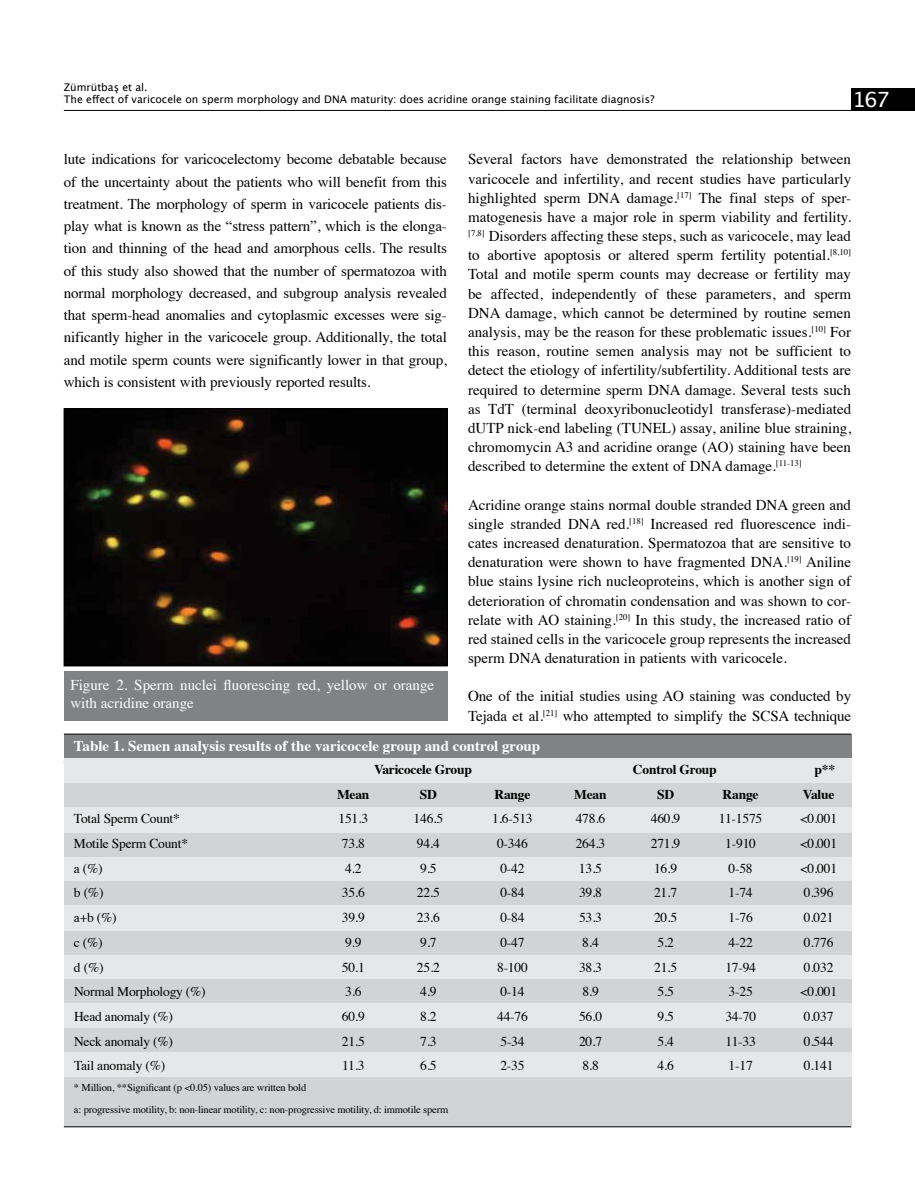
<style>
.page{position:relative;width:915px;height:1191px;background:#fff}
.page>*{position:absolute;margin:0;border:0;box-sizing:border-box;transform-origin:0 0}
.t1{font:21px "Lucida Grande";color:#fff}
.t2{font:15px/19.2px "Times";letter-spacing:-.01em;color:#000;text-align:justify}
.t3{font:15px/18px "Times";color:#fff}
.t4{font:700 15px "Times";color:#fff}
.t5{font:13.5px "Times";letter-spacing:-.015em;color:#000}
.t6{font:700 13.5px "Times";letter-spacing:-.015em;color:#000}
.t7{font:10.5px/21.1px "Times";letter-spacing:-.015em;color:#000}
.t8{font:10.5px/12.6px "Lucida Grande";color:#000}
</style>
<div class="page">
<hr style="left:64px;top:110px;width:786px;height:1px;background:#000">
<div style="left:850px;top:88px;width:64px;height:23px;background:#000"></div>
<img style="left:66px;top:410px;width:379px;height:254px">
<div style="left:64px;top:408px;width:383px;height:258px;border:1px solid #000"></div>
<div style="left:64px;top:671px;width:383px;height:49px;background:#808285"></div>
<div style="left:64px;top:757px;width:786px;height:370px;background:#e6e7e8"></div>
<div style="left:64px;top:733px;width:786px;height:24px;background:#808285"></div>
<div style="left:64px;top:783px;width:786px;height:24px;background:#d1d3d4"></div>
<div style="left:64px;top:979px;width:786px;height:23px;background:#d1d3d4"></div>
<div style="left:64px;top:881px;width:786px;height:24px;background:#d1d3d4"></div>
<div style="left:64px;top:1077px;width:786px;height:50px;background:#d1d3d4"></div>
<div style="left:64px;top:833px;width:786px;height:23px;background:#d1d3d4"></div>
<div style="left:64px;top:1028px;width:786px;height:24px;background:#d1d3d4"></div>
<div style="left:64px;top:931px;width:786px;height:23px;background:#d1d3d4"></div>
<hr style="left:64px;top:1126px;width:786px;height:1px;background:#000">
<hr style="left:64px;top:733px;width:786px;height:1px;background:#000">
<p class="t8" style="left:64px;top:81px;width:592px">Zümrütbaş et al.<br>The effect of varicocele on sperm morphology and DNA maturity: does acridine orange staining facilitate diagnosis?</p>
<h1 class="t1" style="left:852px;top:88px;width:39px">167</h1>
<p class="t2" style="left:64px;top:147px;width:384px;line-height:22.2px">lute indications for varicocelectomy become debatable because of the uncertainty about the patients who will benefit from this treatment. The morphology of sperm in varicocele patients dis&shy;play what is known as the “stress pattern”, which is the elonga&shy;tion and thinning of the head and amorphous cells. The results of this study also showed that the number of spermatozoa with normal morphology decreased, and subgroup analysis revealed that sperm-head anomalies and cytoplasmic excesses were sig&shy;nificantly higher in the varicocele group. Additionally, the total and motile sperm counts were significantly lower in that group, which is consistent with previously reported results.</p>
<p class="t2" style="left:468px;top:148px;width:384px">Several factors have demonstrated the relationship between varicocele and infertility, and recent studies have particularly highlighted sperm DNA damage.<sup>[17]</sup> The final steps of sper&shy;matogenesis have a major role in sperm viability and fertility. <sup>[7,8]</sup> Disorders affecting these steps, such as varicocele, may lead to abortive apoptosis or altered sperm fertility potential.<sup>[8,10] </sup>Total and motile sperm counts may decrease or fertility may be affected, independently of these parameters, and sperm DNA damage, which cannot be determined by routine semen analysis, may be the reason for these problematic issues.<sup>[10]</sup> For this reason, routine semen analysis may not be sufficient to detect the etiology of infertility/subfertility. Additional tests are required to determine sperm DNA damage. Several tests such as TdT (terminal deoxyribonucleotidyl transferase)-mediated dUTP nick-end labeling (TUNEL) assay, aniline blue straining, chromomycin A3 and acridine orange (AO) staining have been described to determine the extent of DNA damage.<sup>[11-13]</sup></p>
<p class="t2" style="left:468px;top:494px;width:384px">Acridine orange stains normal double stranded DNA green and single stranded DNA red.<sup>[18]</sup> Increased red fluorescence indi&shy;cates increased denaturation. Spermatozoa that are sensitive to denaturation were shown to have fragmented DNA.<sup>[19]</sup> Aniline blue stains lysine rich nucleoproteins, which is another sign of deterioration of chromatin condensation and was shown to cor&shy;relate with AO staining.<sup>[20]</sup> In this study, the increased ratio of red stained cells in the varicocele group represents the increased sperm DNA denaturation in patients with varicocele.</p>
<p class="t2" style="left:468px;top:685px;width:384px">One of the initial studies using AO staining was conducted by<br>Tejada et al.<sup>[21]</sup> who attempted to simplify the SCSA technique</p>
<p class="t3" style="left:70px;top:675px;width:365px">Figure 2. Sperm nuclei fluorescing red, yellow or orange with acridine orange</p>
<p class="t4" style="left:74px;top:731px;width:467px">Table 1. Semen analysis results of the varicocele group and control group</p>
<p class="t6" style="left:374px;top:756px;width:99px">Varicocele Group</p>
<p class="t6" style="left:632px;top:756px;width:85px">Control Group</p>
<p class="t6" style="left:814px;top:756px;width:22px">p**</p>
<p class="t6" style="left:337px;top:781px;width:34px">Mean</p>
<p class="t6" style="left:419px;top:781px;width:19px">SD</p>
<p class="t6" style="left:494px;top:781px;width:37px">Range</p>
<p class="t6" style="left:574px;top:781px;width:34px">Mean</p>
<p class="t6" style="left:656px;top:781px;width:19px">SD</p>
<p class="t6" style="left:722px;top:781px;width:37px">Range</p>
<p class="t6" style="left:802px;top:781px;width:33px">Value</p>
<p class="t5" style="left:74px;top:806px;width:107px">Total Sperm Count*</p>
<p class="t5" style="left:338px;top:806px;width:31px">151.3</p>
<p class="t5" style="left:413px;top:806px;width:31px">146.5</p>
<p class="t5" style="left:492px;top:806px;width:42px">1.6-513</p>
<p class="t5" style="left:575px;top:806px;width:31px">478.6</p>
<p class="t5" style="left:650px;top:806px;width:31px">460.9</p>
<p class="t5" style="left:718px;top:806px;width:45px">11-1575</p>
<p class="t5" style="left:799px;top:806px;width:38px">&lt;0.001</p>
<p class="t5" style="left:74px;top:830px;width:116px">Motile Sperm Count*</p>
<p class="t5" style="left:341px;top:830px;width:25px">73.8</p>
<p class="t5" style="left:416px;top:830px;width:25px">94.4</p>
<p class="t5" style="left:497px;top:830px;width:32px">0-346</p>
<p class="t5" style="left:575px;top:830px;width:31px">264.3</p>
<p class="t5" style="left:650px;top:830px;width:31px">271.9</p>
<p class="t5" style="left:725px;top:830px;width:32px">1-910</p>
<p class="t5" style="left:799px;top:830px;width:38px">&lt;0.001</p>
<p class="t5" style="left:74px;top:855px;width:30px">a (%)</p>
<p class="t5" style="left:345px;top:855px;width:18px">4.2</p>
<p class="t5" style="left:420px;top:855px;width:18px">9.5</p>
<p class="t5" style="left:500px;top:855px;width:26px">0-42</p>
<p class="t5" style="left:578px;top:855px;width:25px">13.5</p>
<p class="t5" style="left:653px;top:855px;width:25px">16.9</p>
<p class="t5" style="left:728px;top:855px;width:26px">0-58</p>
<p class="t5" style="left:799px;top:855px;width:38px">&lt;0.001</p>
<p class="t5" style="left:74px;top:880px;width:31px">b (%)</p>
<p class="t5" style="left:341px;top:880px;width:25px">35.6</p>
<p class="t5" style="left:416px;top:880px;width:25px">22.5</p>
<p class="t5" style="left:500px;top:880px;width:26px">0-84</p>
<p class="t5" style="left:578px;top:880px;width:25px">39.8</p>
<p class="t5" style="left:653px;top:880px;width:25px">21.7</p>
<p class="t5" style="left:728px;top:880px;width:26px">1-74</p>
<p class="t5" style="left:803px;top:880px;width:31px">0.396</p>
<p class="t5" style="left:74px;top:905px;width:44px">a+b (%)</p>
<p class="t5" style="left:341px;top:905px;width:25px">39.9</p>
<p class="t5" style="left:416px;top:905px;width:25px">23.6</p>
<p class="t5" style="left:500px;top:905px;width:26px">0-84</p>
<p class="t5" style="left:578px;top:905px;width:25px">53.3</p>
<p class="t5" style="left:654px;top:905px;width:25px">20.5</p>
<p class="t5" style="left:728px;top:905px;width:26px">1-76</p>
<p class="t5" style="left:803px;top:905px;width:31px">0.021</p>
<p class="t5" style="left:74px;top:929px;width:30px">c (%)</p>
<p class="t5" style="left:345px;top:929px;width:18px">9.9</p>
<p class="t5" style="left:420px;top:929px;width:18px">9.7</p>
<p class="t5" style="left:500px;top:929px;width:26px">0-47</p>
<p class="t5" style="left:582px;top:929px;width:18px">8.4</p>
<p class="t5" style="left:657px;top:929px;width:18px">5.2</p>
<p class="t5" style="left:728px;top:929px;width:26px">4-22</p>
<p class="t5" style="left:803px;top:929px;width:31px">0.776</p>
<p class="t5" style="left:74px;top:954px;width:31px">d (%)</p>
<p class="t5" style="left:342px;top:954px;width:25px">50.1</p>
<p class="t5" style="left:417px;top:954px;width:25px">25.2</p>
<p class="t5" style="left:497px;top:954px;width:32px">8-100</p>
<p class="t5" style="left:579px;top:954px;width:25px">38.3</p>
<p class="t5" style="left:654px;top:954px;width:25px">21.5</p>
<p class="t5" style="left:725px;top:954px;width:32px">17-94</p>
<p class="t5" style="left:803px;top:954px;width:31px">0.032</p>
<p class="t5" style="left:74px;top:979px;width:133px">Normal Morphology (%)</p>
<p class="t5" style="left:345px;top:979px;width:18px">3.6</p>
<p class="t5" style="left:420px;top:979px;width:18px">4.9</p>
<p class="t5" style="left:500px;top:979px;width:26px">0-14</p>
<p class="t5" style="left:582px;top:979px;width:18px">8.9</p>
<p class="t5" style="left:657px;top:979px;width:18px">5.5</p>
<p class="t5" style="left:728px;top:979px;width:26px">3-25</p>
<p class="t5" style="left:799px;top:979px;width:38px">&lt;0.001</p>
<p class="t5" style="left:74px;top:1003px;width:100px">Head anomaly (%)</p>
<p class="t5" style="left:342px;top:1003px;width:25px">60.9</p>
<p class="t5" style="left:420px;top:1003px;width:18px">8.2</p>
<p class="t5" style="left:497px;top:1003px;width:32px">44-76</p>
<p class="t5" style="left:579px;top:1003px;width:25px">56.0</p>
<p class="t5" style="left:657px;top:1003px;width:18px">9.5</p>
<p class="t5" style="left:725px;top:1003px;width:32px">34-70</p>
<p class="t5" style="left:803px;top:1003px;width:31px">0.037</p>
<p class="t5" style="left:74px;top:1028px;width:100px">Neck anomaly (%)</p>
<p class="t5" style="left:342px;top:1028px;width:25px">21.5</p>
<p class="t5" style="left:420px;top:1028px;width:18px">7.3</p>
<p class="t5" style="left:500px;top:1028px;width:26px">5-34</p>
<p class="t5" style="left:579px;top:1028px;width:25px">20.7</p>
<p class="t5" style="left:657px;top:1028px;width:18px">5.4</p>
<p class="t5" style="left:725px;top:1028px;width:32px">11-33</p>
<p class="t5" style="left:803px;top:1028px;width:31px">0.544</p>
<p class="t5" style="left:74px;top:1053px;width:93px">Tail anomaly (%)</p>
<p class="t5" style="left:342px;top:1053px;width:24px">11.3</p>
<p class="t5" style="left:420px;top:1053px;width:18px">6.5</p>
<p class="t5" style="left:500px;top:1053px;width:26px">2-35</p>
<p class="t5" style="left:582px;top:1053px;width:18px">8.8</p>
<p class="t5" style="left:657px;top:1053px;width:18px">4.6</p>
<p class="t5" style="left:728px;top:1053px;width:26px">1-17</p>
<p class="t5" style="left:803px;top:1053px;width:31px">0.141</p>
<p class="t7" style="left:74px;top:1076px;width:375px">* Million, **Significant (p &lt;0.05) values are written bold<br>a: progressive motility, b: non-linear motility, c: non-progressive motility, d: immotile sperm</p>
</div>
